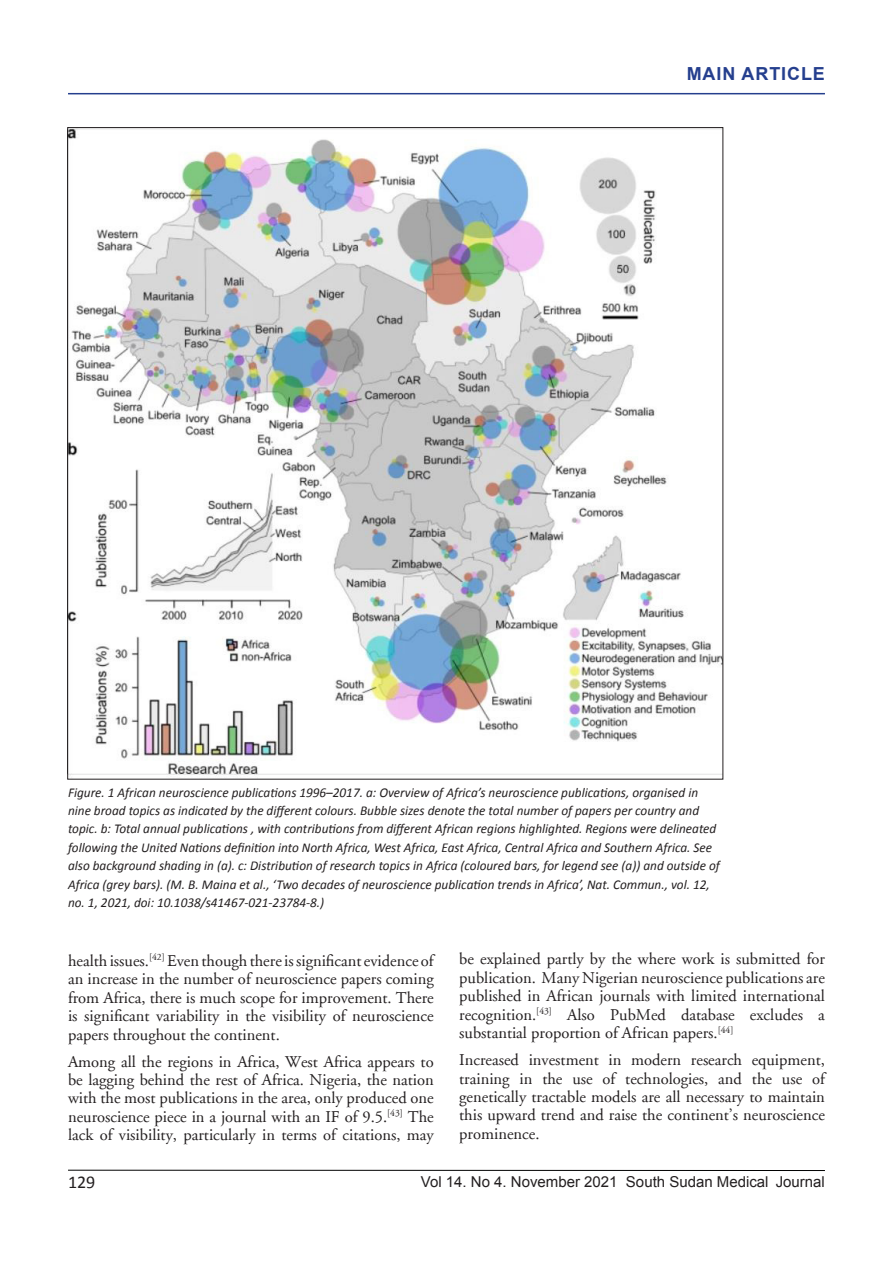
<style>
.page{position:relative;width:893px;height:1263px;background:#fff}
.page>*{position:absolute;margin:0;border:0;box-sizing:border-box;transform-origin:0 0}
.Sidebar{font:700 18px "Arial";letter-spacing:.05em;color:#253f8e}
.t1{font:18px "Calibri";color:#231f20}
.t2{font:16.5px/18.5px "Adobe Garamond";color:#231f20;text-align:justify}
.t3{font:15px "Arial";color:#231f20}
.t4{font:italic 13.5px/18.5px "Calibri";color:#231f20}
</style>
<div class="page">
<hr style="left:68px;top:1170px;width:757px;height:1px;background:#000">
<hr style="left:68px;top:93px;width:757px;height:1px;background:#253f8e">
<img style="left:69px;top:129px;width:652px;height:646px">
<p class="Sidebar" style="left:687px;top:62px;width:140px">MAIN ARTICLE</p>
<p class="t4" style="left:68px;top:782px;width:653px">Figure. 1 African neuroscience publications 1996–2017. a: Overview of Africa’s neuroscience publications, organised in nine broad topics as indicated by the different colours. Bubble sizes denote the total number of papers per country and topic. b: Total annual publications , with contributions from different African regions highlighted. Regions were delineated following the United Nations definition into North Africa, West Africa, East Africa, Central Africa and Southern Africa. See also background shading in (a). c: Distribution of research topics in Africa (coloured bars, for legend see (a)) and outside of Africa (grey bars). (M. B. Maina et al., ‘Two decades of neuroscience publication trends in Africa’, Nat. Commun., vol. 12, no. 1, 2021, doi: 10.1038/s41467-021-23784-8.)</p>
<p class="t2" style="left:68px;top:952px;width:367px">health issues.<sup>[42]</sup> Even though there is significant evidence of an increase in the number of neuroscience papers coming from Africa, there is much scope for improvement. There is significant variability in the visibility of neuroscience papers throughout the continent.</p>
<p class="t2" style="left:68px;top:1052px;width:367px">Among all the regions in Africa, West Africa appears to be lagging behind the rest of Africa. Nigeria, the nation with the most publications in the area, only produced one neuroscience piece in a journal with an IF of 9.5.<sup>[43]</sup> The lack of visibility, particularly in terms of citations, may</p>
<p class="t2" style="left:459px;top:950px;width:367px">be explained partly by the where work is submitted for publication. Many Nigerian neuroscience publications are published in African journals with limited international recognition.<sup>[43]</sup> Also PubMed database excludes a substantial proportion of African papers.<sup>[44]</sup></p>
<p class="t2" style="left:459px;top:1051px;width:367px">Increased investment in modern research equipment, training in the use of technologies, and the use of genetically tractable models are all necessary to maintain this upward trend and raise the continent’s neuroscience prominence.</p>
<p class="t1" style="left:68px;top:1171px;width:29px">129</p>
<p class="t3" style="left:421px;top:1172px;width:406px">Vol 14. No 4. November 2021 South Sudan Medical Journal</p>
</div>
